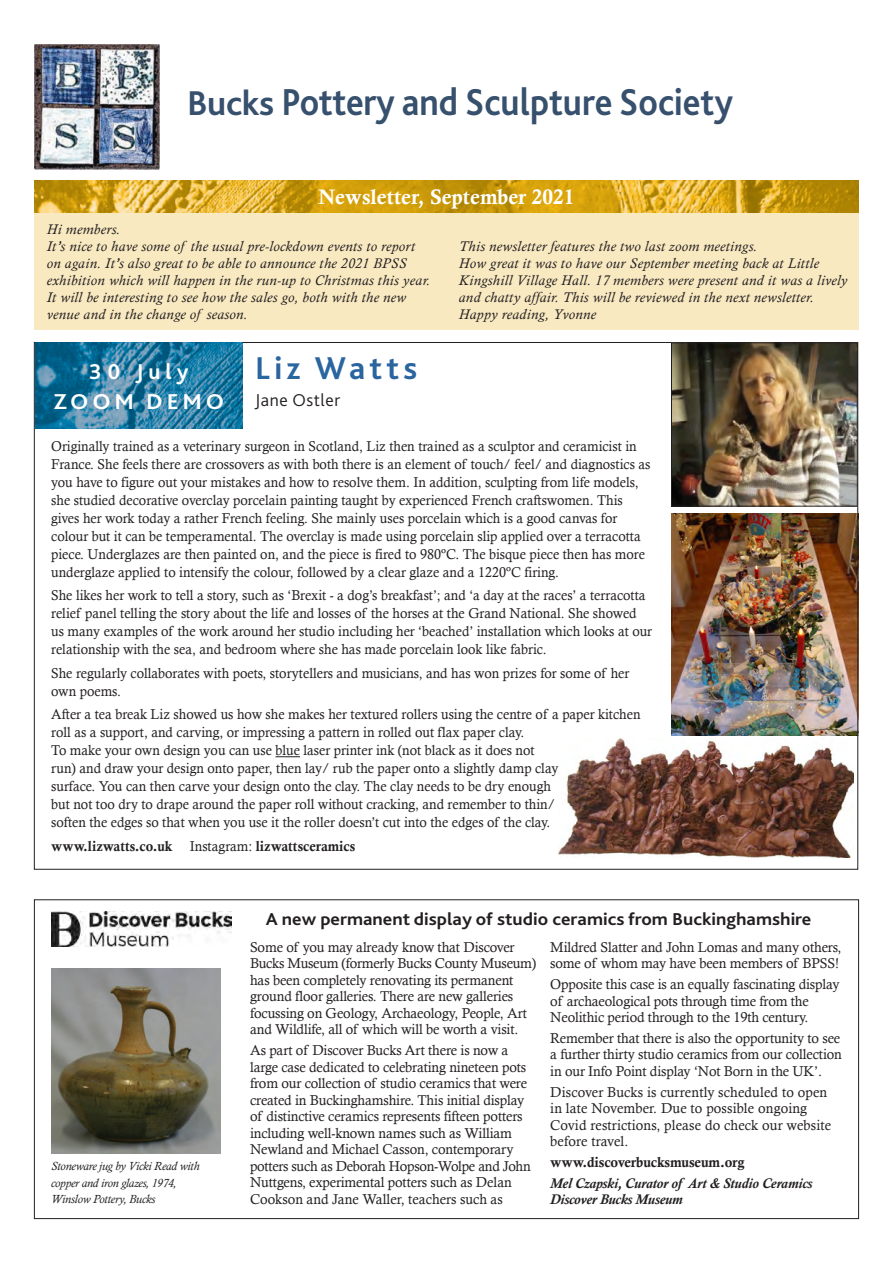
<style>
.page{position:relative;width:893px;height:1263px;background:#fff}
.page>*{position:absolute;margin:0;border:0;box-sizing:border-box;transform-origin:0 0}
.t1{font:700 39.3px "Bliss 2";color:#37506d;scale:.92 1}
.t2{font:700 33px "Bliss 2";color:#2a65a0}
.t3{font:700 22.5px/30px "Bliss 2";letter-spacing:.16em;color:#fff;text-align:center}
.t4{font:21px "Calis MT Bol";color:#fff}
.t5{font:700 18px "Bliss 2";color:#231f20;scale:1.07 1}
.t6{font:300 18px "Bliss 2";letter-spacing:.03em;color:#231f20}
.t7{font:14.25px/18px "Calisto";color:#231f20;scale:.96 1}
.t8{font:14.25px/16.5px "Calisto";color:#231f20}
.t9{font:italic 14.25px/17px "Calisto";letter-spacing:.03em;color:#231f20}
.t10{font:italic 700 14.25px/16.5px "Calisto";letter-spacing:-.01em;color:#231f20}
.t11{font:14.25px "Calis MT Bol";letter-spacing:-.005em;color:#231f20;scale:.96 1}
.t12{font:14.25px "Calis MT Bol";letter-spacing:-.005em;color:#231f20}
.t13{font:italic 12px/16.5px "Calisto";letter-spacing:-.01em;color:#231f20}
.s1{font-size:36px}
.s2{font-family:"Calisto"}
</style>
<div class="page">
<img style="left:34px;top:44px;width:125px;height:126px">
<img style="left:34px;top:180px;width:825px;height:34px">
<div style="left:34px;top:213px;width:824px;height:117px;background:#f8e9c1"></div>
<img style="left:51px;top:968px;width:170px;height:185px">
<img style="left:671px;top:514px;width:188px;height:222px">
<img style="left:559px;top:738px;width:295px;height:120px">
<img style="left:51px;top:911px;width:181px;height:35px">
<img style="left:36px;top:342px;width:207px;height:86px">
<svg style="left:276px;top:756px;width:24px;height:1px"></svg>
<img style="left:673px;top:345px;width:182px;height:159px">
<div style="left:671px;top:343px;width:186px;height:163px;border:1px solid #231f20"></div>
<p class="t1" style="left:187px;top:77px;width:593px"><span class="s1">Bucks</span> Pottery and Sculpture Society</p>
<p class="t4" style="left:318px;top:185px;width:258px">Newsletter, September 2021</p>
<p class="t9" style="left:47px;top:221px;width:75px">Hi members.</p>
<p class="t9" style="left:47px;top:238px;width:385px">It’s nice to have some of the usual pre-lockdown events to report on again. It’s also great to be able to announce the 2021 BPSS exhibition which will happen in the run-up to Christmas this year.</p>
<p class="t9" style="left:47px;top:289px;width:361px">It will be interesting to see how the sales go, both with the new venue and in the change of season.</p>
<p class="t9" style="left:459px;top:238px;width:300px">This newsletter features the two last zoom meetings.</p>
<p class="t9" style="left:459px;top:255px;width:390px">How great it was to have our September meeting back at Little Kingshill Village Hall. 17 members were present and it was a lively and chatty affair. This will be reviewed in the next newsletter.<br>Happy reading, Yvonne</p>
<p class="t2" style="left:255px;top:348px;width:164px">Liz Watts</p>
<p class="t6" style="left:255px;top:389px;width:86px">Jane Ostler</p>
<p class="t3" style="left:53px;top:356px;width:172px">30 July<br>ZOOM DEMO</p>
<p class="t7" style="left:51px;top:437px;width:626px">Originally trained as a veterinary surgeon in Scotland, Liz then trained as a sculptor and ceramicist in France. She feels there are crossovers as with both there is an element of touch/ feel/ and diagnostics as you have to figure out your mistakes and how to resolve them. In addition, sculpting from life models, she studied decorative overclay porcelain painting taught by experienced French craftswomen. This gives her work today a rather French feeling. She mainly uses porcelain which is a good canvas for colour but it can be temperamental. The overclay is made using porcelain slip applied over a terracotta piece. Underglazes are then painted on, and the piece is fired to 980ºC. The bisque piece then has more underglaze applied to intensify the colour, followed by a clear glaze and a 1220ºC firing.</p>
<p class="t7" style="left:51px;top:586px;width:627px">She likes her work to tell a story, such as ‘Brexit - a dog’s breakfast’; and ‘a day at the races’ a terracotta relief panel telling the story about the life and losses of the horses at the Grand National. She showed us many examples of the work around her studio including her ‘beached’ installation which looks at our relationship with the sea, and bedroom where she has made porcelain look like fabric.</p>
<p class="t7" style="left:51px;top:664px;width:604px">She regularly collaborates with poets, storytellers and musicians, and has won prizes for some of her own poems.</p>
<p class="t7" style="left:51px;top:705px;width:615px">After a tea break Liz showed us how she makes her textured rollers using the centre of a paper kitchen roll as a support, and carving, or impressing a pattern in rolled out flax paper clay.<br>To make your own design you can use blue laser printer ink (not black as it does not<br>run) and draw your design onto paper, then lay/ rub the paper onto a slightly damp clay<br>surface. You can then carve your design onto the clay. The clay needs to be dry enough<br>but not too dry to drape around the paper roll without cracking, and remember to thin/<br>soften the edges so that when you use it the roller doesn’t cut into the edges of the clay.</p>
<p class="t11" style="left:51px;top:838px;width:318px">www.lizwatts.co.uk <span class="s2">Instagram:</span> lizwattsceramics</p>
<p class="t13" style="left:51px;top:1158px;width:150px">Stoneware jug by Vicki Read with copper and iron glazes, 1974,<br>Winslow Pottery, Bucks</p>
<p class="t5" style="left:266px;top:908px;width:512px">A new permanent display of studio ceramics from Buckinghamshire</p>
<p class="t8" style="left:250px;top:938px;width:288px">Some of you may already know that Discover Bucks Museum (formerly Bucks County Museum) has been completely renovating its permanent ground floor galleries. There are new galleries focussing on Geology, Archaeology, People, Art and Wildlife, all of which will be worth a visit.</p>
<p class="t8" style="left:250px;top:1042px;width:282px">As part of Discover Bucks Art there is now a large case dedicated to celebrating nineteen pots from our collection of studio ceramics that were created in Buckinghamshire. This initial display of distinctive ceramics represents fifteen potters including well-known names such as William Newland and Michael Casson, contemporary potters such as Deborah Hopson-Wolpe and John Nuttgens, experimental potters such as Delan Cookson and Jane Waller, teachers such as</p>
<p class="t8" style="left:550px;top:938px;width:293px">Mildred Slatter and John Lomas and many others, some of whom may have been members of BPSS!</p>
<p class="t8" style="left:550px;top:976px;width:291px">Opposite this case is an equally fascinating display of archaeological pots through time from the<br>Neolithic period through to the 19th century.</p>
<p class="t8" style="left:550px;top:1029px;width:293px;text-align:justify">Remember that there is also the opportunity to see a further thirty studio ceramics from our collection in our Info Point display ‘Not Born in the UK’.</p>
<p class="t8" style="left:550px;top:1083px;width:282px">Discover Bucks is currently scheduled to open in late November. Due to possible ongoing Covid restrictions, please do check our website before travel.</p>
<p class="t12" style="left:550px;top:1154px;width:196px">www.discoverbucksmuseum.org</p>
<p class="t10" style="left:550px;top:1174px;width:264px">Mel Czapski, Curator of Art &amp; Studio Ceramics<br>Discover Bucks Museum</p>
</div>
